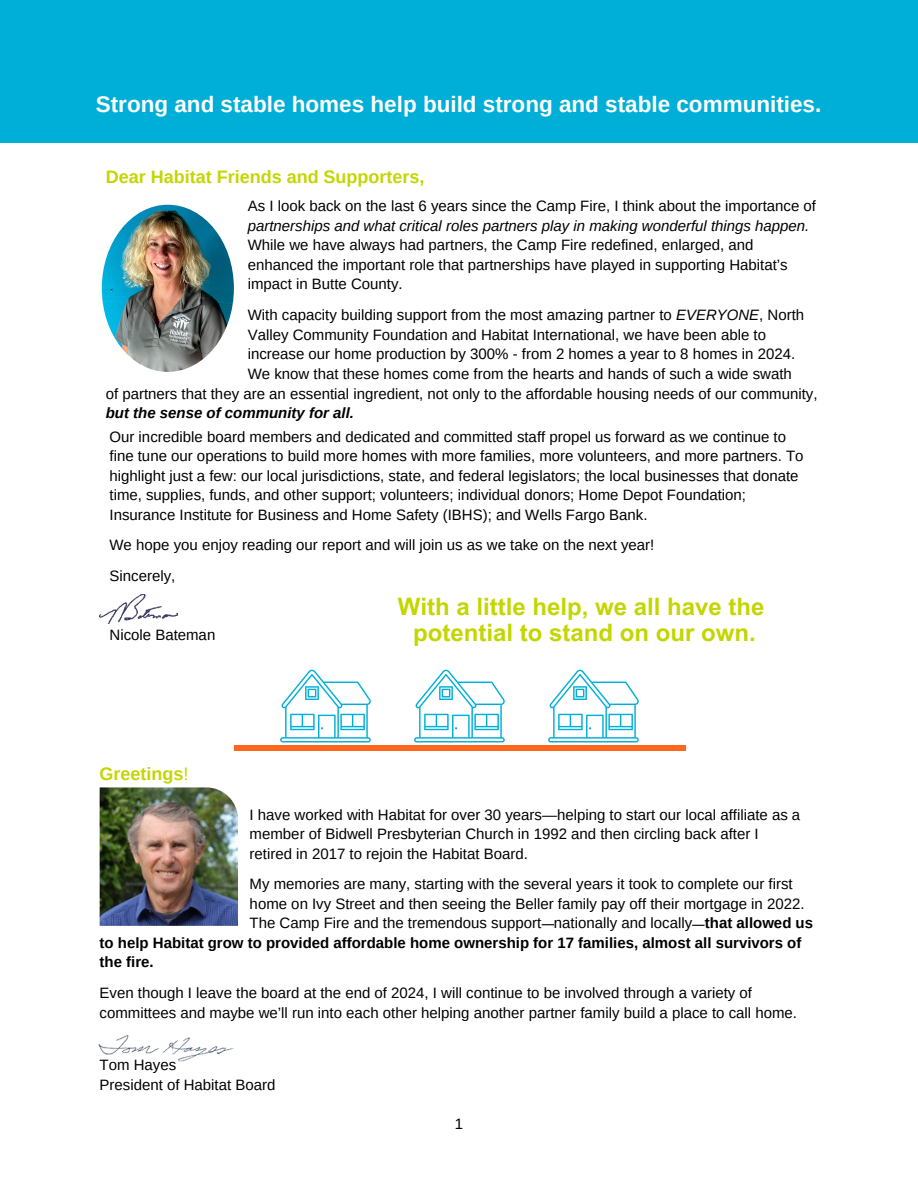
<style>
.page{position:relative;width:918px;height:1188px;background:#fff}
.page>*{position:absolute;margin:0;border:0;box-sizing:border-box;transform-origin:0 0}
.t1{font:700 24px/25.8px "Arial MT Pro";color:#c4d600;text-align:center}
.t2{font:700 22.5px "Arimo";color:#fff}
.t3{font:700 18px "Arimo";color:#c4d600}
.t4{font:15px/19.5px "Arimo";color:#000}
.t5{font:700 15px/19.5px "Arimo";color:#000}
.s1{font-style:italic}
.s2{font-weight:700;font-style:italic}
.s3{font-weight:400}
</style>
<div class="page">
<div style="left:0;top:0;width:918px;height:142px;background:#00afd7"></div>
<img style="left:98px;top:1035px;width:136px;height:27px">
<img style="left:100px;top:787px;width:138px;height:139px">
<img style="left:102px;top:205px;width:132px;height:167px;border-radius:50%">
<img style="left:100px;top:594px;width:77px;height:29px">
<svg style="left:280px;top:670px;width:91px;height:72px"></svg>
<svg style="left:414px;top:670px;width:91px;height:72px"></svg>
<svg style="left:548px;top:670px;width:91px;height:72px"></svg>
<div style="left:234px;top:745px;width:451px;height:5px;background:#ff671f"></div>
<svg style="left:542px;top:924px;width:12px;height:1px"></svg>
<svg style="left:692px;top:925px;width:13px;height:1px"></svg>
<p class="t2" style="left:96px;top:92px;width:727px">Strong and stable homes help build strong and stable communities.</p>
<p class="t3" style="left:106px;top:167px;width:320px">Dear Habitat Friends and Supporters,</p>
<p class="t4" style="left:248px;top:196px;width:570px">As I look back on the last 6 years since the Camp Fire, I think about the importance of <span class="s1">partnerships and what critical roles partners play in making wonderful things happen.<br></span>While we have always had partners, the Camp Fire redefined, enlarged, and enhanced the important role that partnerships have played in supporting Habitat’s impact in Butte County.</p>
<p class="t4" style="left:248px;top:305px;width:558px">With capacity building support from the most amazing partner to <span class="s1">EVERYONE</span>, North Valley Community Foundation and Habitat International, we have been able to increase our home production by 300% - from 2 homes a year to 8 homes in 2024.<br>We know that these homes come from the hearts and hands of such a wide swath</p>
<p class="t4" style="left:106px;top:384px;width:713px">of partners that they are an essential ingredient, not only to the affordable housing needs of our community, <span class="s2">but the sense of community for all.</span></p>
<p class="t4" style="left:110px;top:427px;width:696px">Our incredible board members and dedicated and committed staff propel us forward as we continue to fine tune our operations to build more homes with more families, more volunteers, and more partners. To highlight just a few: our local jurisdictions, state, and federal legislators; the local businesses that donate time, supplies, funds, and other support; volunteers; individual donors; Home Depot Foundation; Insurance Institute for Business and Home Safety (IBHS); and Wells Fargo Bank.</p>
<h3 class="t4" style="left:110px;top:535px;width:546px">We hope you enjoy reading our report and will join us as we take on the next year!</h3>
<p class="t4" style="left:110px;top:566px;width:67px">Sincerely,</p>
<p class="t4" style="left:110px;top:625px;width:107px">Nicole Bateman</p>
<h1 class="t3" style="left:100px;top:764px;width:91px">Greetings<span class="s3">!</span></h1>
<p class="t1" style="left:398px;top:597px;width:368px">With a little help, we all have the potential to stand on our own.</p>
<h2 class="t4" style="left:250px;top:805px;width:552px">I have worked with Habitat for over 30 years—helping to start our local affiliate as a</h2>
<p class="t4" style="left:250px;top:824px;width:511px">member of Bidwell Presbyterian Church in 1992 and then circling back after I</p>
<p class="t4" style="left:250px;top:844px;width:280px">retired in 2017 to rejoin the Habitat Board.</p>
<p class="t4" style="left:250px;top:874px;width:545px">My memories are many, starting with the several years it took to complete our first</p>
<p class="t4" style="left:250px;top:894px;width:556px">home on Ivy Street and then seeing the Beller family pay off their mortgage in 2022.</p>
<p class="t5" style="left:100px;top:913px;width:715px;text-indent:150px"><span class="s3">The Camp Fire and the tremendous support nationally and locally</span> that allowed us to help Habitat grow to provided affordable home ownership for 17 families, almost all survivors of the fire.</p>
<p class="t4" style="left:100px;top:983px;width:699px">Even though I leave the board at the end of 2024, I will continue to be involved through a variety of committees and maybe we’ll run into each other helping another partner family build a place to call home.</p>
<p class="t4" style="left:100px;top:1055px;width:78px">Tom Hayes</p>
<p class="t4" style="left:100px;top:1075px;width:177px">President of Habitat Board</p>
<p class="t4" style="left:455px;top:1114px;width:10px">1</p>
</div>
